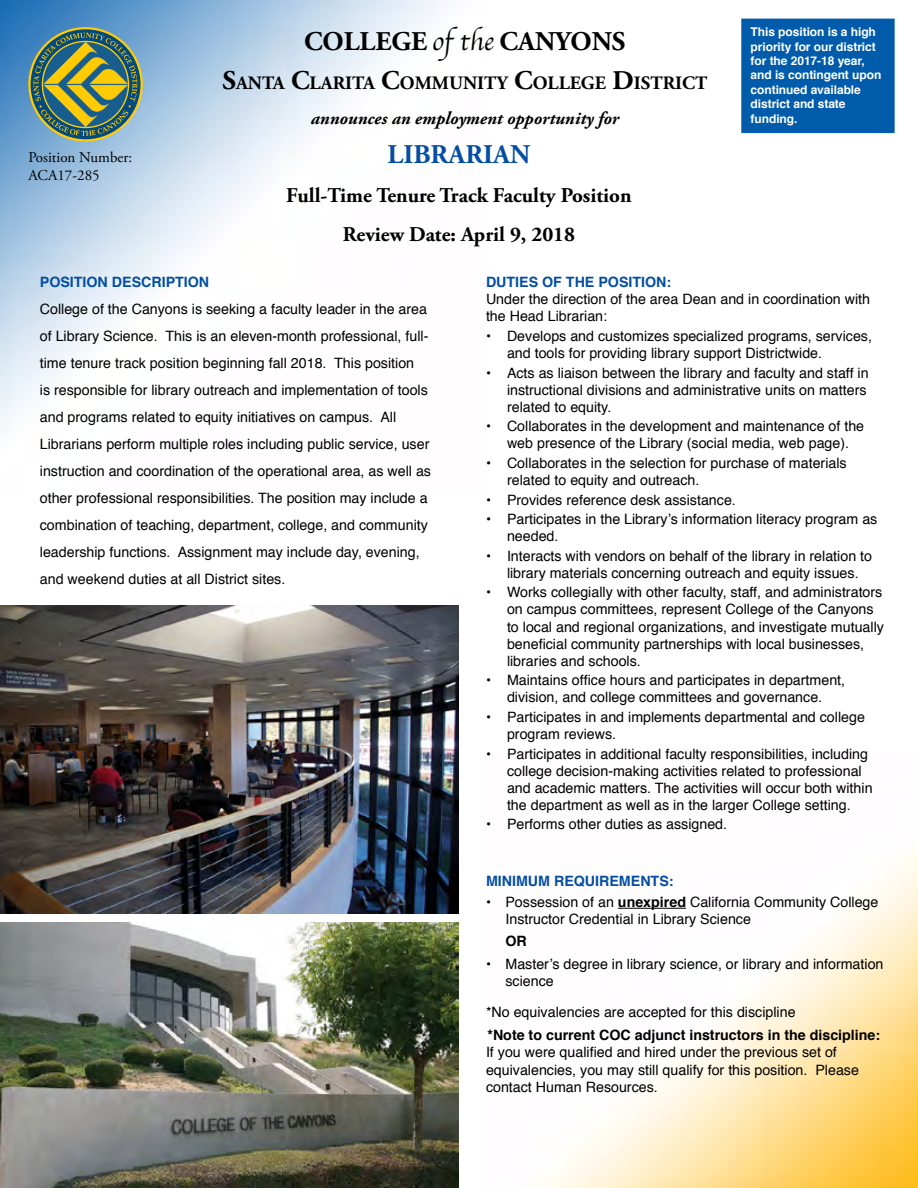
<style>
.page{position:relative;width:918px;height:1188px;background:#fff}
.page>*{position:absolute;margin:0;border:0;box-sizing:border-box;transform-origin:0 0}
.t1{font:700 27px "Adobe Garamond Pro";color:#000}
.t2{font:700 27px "Adobe Garamond Pro";color:#034ea2}
.t3{font:700 21px/39.2px "Adobe Garamond Pro";color:#000;text-align:center}
.t4{font:700 18.9px "Adobe Garamond Pro";color:#000}
.t5{font:italic 700 18px "Adobe Garamond Pro";color:#000}
.t6{font:15px/18px "Adobe Garamond Pro";color:#000}
.t7{font:14.25px/17.1px "Helvetica";color:#000}
.t8{font:700 14.25px "Helvetica";color:#034ea2}
.t9{font:700 14.25px "Helvetica";color:#000}
.t10{font:700 12px/14.4px "Helvetica";letter-spacing:-.005em;color:#fff}
.s1{font-family:"Apple Chancery";font-weight:400}
.s2{font-size:27px}
.s3{font-weight:700}
</style>
<div class="page">
<img style="left:543px;top:853px;width:375px;height:335px">
<div style="left:741px;top:19px;width:154px;height:114px;background:#005cab;border:2px solid #005baa"></div>
<img style="left:0;top:0;width:443px;height:428px">
<svg style="left:28px;top:27px;width:115px;height:115px;background:#708b6d"></svg>
<hr style="left:618px;top:908px;width:68px;height:1px;background:#000">
<img style="left:0;top:922px;width:458px;height:266px">
<img style="left:0;top:606px;width:459px;height:307px">
<p class="t6" style="left:28px;top:149px;width:105px">Position Number:<br>ACA17-285</p>
<h1 class="t1" style="left:304px;top:26px;width:323px">COLLEGE <span class="s1">of the</span> CANYONS</h1>
<h3 class="t4" style="left:222px;top:72px;width:487px"><span class="s2">S</span>ANTA <span class="s2">C</span>LARITA <span class="s2">C</span>OMMUNITY <span class="s2">C</span>OLLEGE <span class="s2">D</span>ISTRICT</h3>
<p class="t5" style="left:311px;top:108px;width:310px">announces an employment opportunity for</p>
<h1 class="t2" style="left:388px;top:138px;width:144px">LIBRARIAN</h1>
<h2 class="t3" style="left:286px;top:176px;width:347px">Full-Time Tenure Track Faculty Position<br>Review Date: April 9, 2018</h2>
<p class="t10" style="left:751px;top:25px;width:132px">This position is a high priority for our district for the 2017-18 year, and is contingent upon continued available district and state funding.</p>
<p class="t8" style="left:40px;top:271px;width:171px">POSITION DESCRIPTION</p>
<p class="t7" style="left:40px;top:296px;width:393px;line-height:27px">College of the Canyons is seeking a faculty leader in the area of Library Science. This is an eleven-month professional, full&shy;time tenure track position beginning fall 2018. This position<br>is responsible for library outreach and implementation of tools and programs related to equity initiatives on campus. All Librarians perform multiple roles including public service, user instruction and coordination of the operational area, as well as other professional responsibilities. The position may include a combination of teaching, department, college, and community leadership functions. Assignment may include day, evening, and weekend duties at all District sites.</p>
<p class="t8" style="left:486px;top:271px;width:187px">DUTIES OF THE POSITION:</p>
<p class="t7" style="left:486px;top:291px;width:386px">Under the direction of the area Dean and in coordination with the Head Librarian:</p>
<p class="t7" style="left:507px;top:328px;width:367px;text-indent:-21px">• Develops and customizes specialized programs, services, and tools for providing library support Districtwide.</p>
<p class="t7" style="left:507px;top:364px;width:363px;text-indent:-21px">• Acts as liaison between the library and faculty and staff in instructional divisions and administrative units on matters related to equity.</p>
<p class="t7" style="left:486px;top:418px;width:380px;text-align:center">• Collaborates in the development and maintenance of the web presence of the Library (social media, web page).</p>
<p class="t7" style="left:507px;top:455px;width:341px;text-indent:-21px">• Collaborates in the selection for purchase of materials related to equity and outreach.</p>
<p class="t7" style="left:486px;top:491px;width:251px">• Provides reference desk assistance.</p>
<p class="t7" style="left:507px;top:511px;width:372px;text-indent:-21px">• Participates in the Library’s information literacy program as needed.</p>
<p class="t7" style="left:486px;top:548px;width:388px;text-align:center">• Interacts with vendors on behalf of the library in relation to library materials concerning outreach and equity issues.</p>
<p class="t7" style="left:507px;top:584px;width:379px;text-indent:-21px">• Works collegially with other faculty, staff, and administrators on campus committees, represent College of the Canyons to local and regional organizations, and investigate mutually beneficial community partnerships with local businesses, libraries and schools.</p>
<p class="t7" style="left:486px;top:672px;width:361px;text-align:center">• Maintains office hours and participates in department, division, and college committees and governance.</p>
<p class="t7" style="left:507px;top:709px;width:359px;text-indent:-21px">• Participates in and implements departmental and college program reviews.</p>
<p class="t7" style="left:507px;top:745px;width:367px;text-indent:-21px">• Participates in additional faculty responsibilities, including college decision-making activities related to professional and academic matters. The activities will occur both within the department as well as in the larger College setting.</p>
<p class="t7" style="left:486px;top:816px;width:243px">• Performs other duties as assigned.</p>
<p class="t8" style="left:486px;top:869px;width:189px">MINIMUM REQUIREMENTS:</p>
<p class="t7" style="left:505px;top:894px;width:375px;text-indent:-19px">• Possession of an <span class="s3">unexpired</span> California Community College<br>Instructor Credential in Library Science</p>
<p class="t9" style="left:505px;top:930px;width:23px">OR</p>
<p class="t7" style="left:505px;top:956px;width:380px;text-indent:-19px">• Master’s degree in library science, or library and information science</p>
<p class="t7" style="left:486px;top:1003px;width:311px">*No equivalencies are accepted for this discipline</p>
<p class="t9" style="left:487px;top:1024px;width:394px">*Note to current COC adjunct instructors in the discipline:</p>
<p class="t7" style="left:486px;top:1044px;width:375px">If you were qualified and hired under the previous set of equivalencies, you may still qualify for this position. Please contact Human Resources.</p>
</div>
